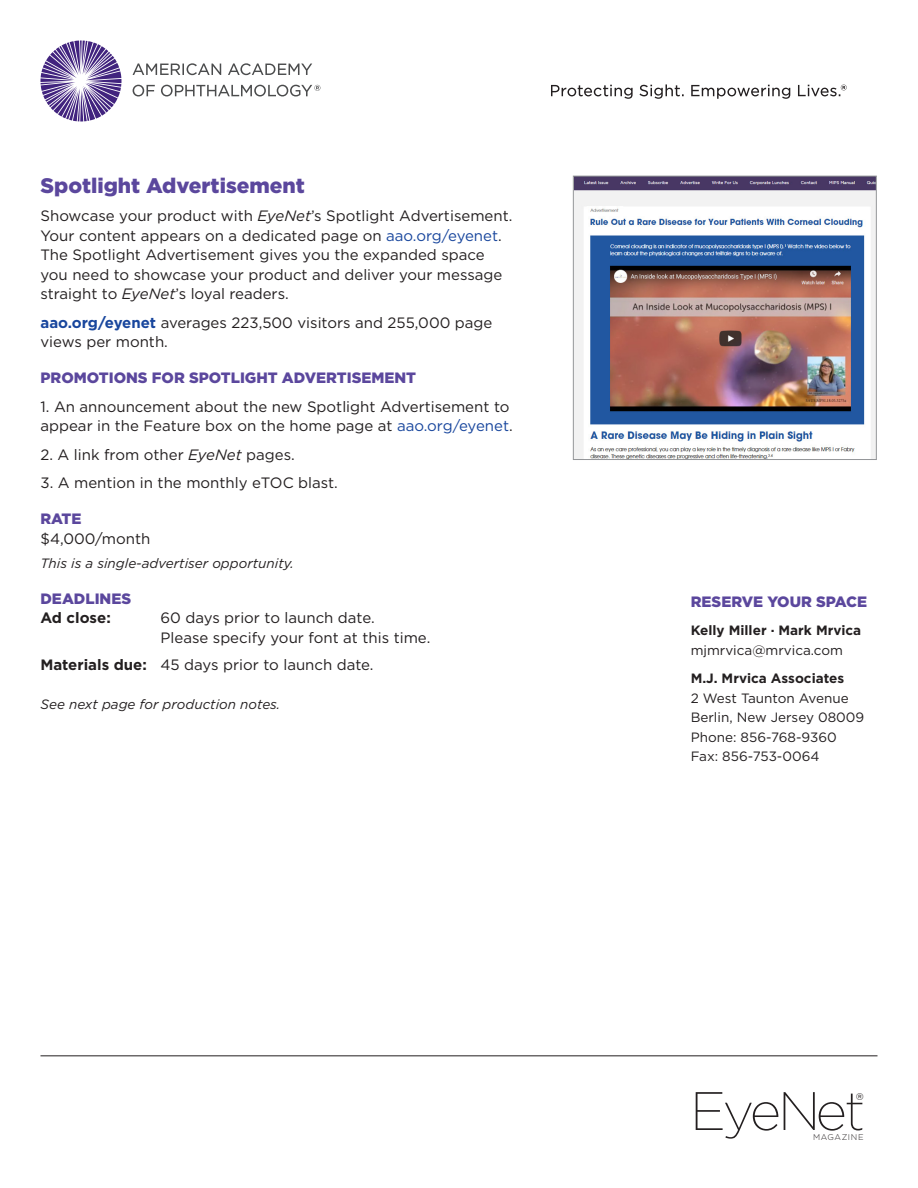
<style>
.page{position:relative;width:918px;height:1188px;background:#fff}
.page>*{position:absolute;margin:0;border:0;box-sizing:border-box;transform-origin:0 0}
.Rate_card_title{font:900 21px "Gotham";color:#5b479d}
.ED_BOARD_subspec{font:300 19.5px "Gotham";color:#231f20}
.Rate_card_body{font:15px/19.5px "Gotham";color:#231f20}
.Rate_card_subhead{font:900 15px "Gotham";color:#5b479d}
.Rate_card_body-2{font:700 15px "Gotham";color:#231f20}
.Rate_card_body-3{font:13.5px "Gotham";color:#231f20}
.Rate_card_body-4{font:italic 13.5px "Gotham";color:#231f20}
.Rate_card_body-5{font:700 13.5px "Gotham";color:#231f20}
.ED_BOARD_subspec-2{font:300 8.25px "Gotham";letter-spacing:.07em;color:#231f20}
.s1{font-style:italic}
.s2{color:#18469d}
.s3{font-weight:700;color:#18469d}
.s4{font-weight:700}
</style>
<div class="page">
<svg style="left:41px;top:40px;width:81px;height:82px"></svg>
<svg style="left:133px;top:63px;width:187px;height:33px"></svg>
<svg style="left:551px;top:84px;width:296px;height:15px"></svg>
<hr style="left:40px;top:1055px;width:838px;height:1px;background:#231f20">
<svg style="left:696px;top:1092px;width:82px;height:47px"></svg>
<svg style="left:784px;top:1092px;width:79px;height:39px"></svg>
<img style="left:575px;top:178px;width:300px;height:280px">
<div style="left:573px;top:176px;width:304px;height:284px;border:1px solid #939598"></div>
<p class="Rate_card_title" style="left:40px;top:171px;width:266px">Spotlight Advertisement</p>
<p class="Rate_card_body" style="left:40px;top:206px;width:473px">Showcase your product with <span class="s1">EyeNet</span>’s Spotlight Advertisement.<br>Your content appears on a dedicated page on <span class="s2">aao.org/eyenet</span>.<br>The Spotlight Advertisement gives you the expanded space you need to showcase your product and deliver your message straight to <span class="s1">EyeNet</span>’s loyal readers.</p>
<p class="Rate_card_body" style="left:40px;top:313px;width:453px"><span class="s3">aao.org/eyenet</span> averages 223,500 visitors and 255,000 page views per month.</p>
<p class="Rate_card_subhead" style="left:40px;top:368px;width:377px">PROMOTIONS FOR SPOTLIGHT ADVERTISEMENT</p>
<p class="Rate_card_body" style="left:40px;top:397px;width:474px">1. An announcement about the new Spotlight Advertisement to appear in the Feature box on the home page at <span class="s2">aao.org/eyenet</span>.</p>
<p class="Rate_card_body" style="left:40px;top:445px;width:256px">2. A link from other <span class="s1">EyeNet</span> pages.</p>
<p class="Rate_card_body" style="left:40px;top:473px;width:299px">3. A mention in the monthly eTOC blast.</p>
<p class="Rate_card_subhead" style="left:40px;top:509px;width:43px">RATE</p>
<p class="Rate_card_body" style="left:40px;top:529px;width:111px">$4,000/month</p>
<p class="Rate_card_body-4" style="left:40px;top:554px;width:255px">This is a single-advertiser opportunity.</p>
<p class="Rate_card_subhead" style="left:40px;top:588px;width:92px">DEADLINES</p>
<p class="Rate_card_body-2" style="left:40px;top:608px;width:72px">Ad close:</p>
<p class="Rate_card_body" style="left:160px;top:608px;width:271px">60 days prior to launch date.<br>Please specify your font at this time.</p>
<p class="Rate_card_body" style="left:40px;top:655px;width:335px"><span class="s4">Materials due:</span> 45 days prior to launch date.</p>
<p class="Rate_card_body-4" style="left:40px;top:695px;width:241px">See next page for production notes.</p>
<p class="Rate_card_subhead" style="left:691px;top:591px;width:178px">RESERVE YOUR SPACE</p>
<p class="Rate_card_body-5" style="left:691px;top:622px;width:172px">Kelly Miller . Mark Mrvica</p>
<p class="Rate_card_body-3" style="left:691px;top:641px;width:154px">mjmrvica@mrvica.com</p>
<p class="Rate_card_body-5" style="left:691px;top:670px;width:155px">M.J. Mrvica Associates</p>
<p class="Rate_card_body-3" style="left:691px;top:689px;width:160px">2 West Taunton Avenue</p>
<p class="Rate_card_body-3" style="left:691px;top:709px;width:175px">Berlin, New Jersey 08009</p>
<p class="Rate_card_body-3" style="left:691px;top:728px;width:148px">Phone: 856-768-9360</p>
<p class="Rate_card_body-3" style="left:691px;top:748px;width:130px">Fax: 856-753-0064</p>
<p class="ED_BOARD_subspec" style="left:856px;top:1088px;width:10px">®</p>
<p class="ED_BOARD_subspec-2" style="left:813px;top:1132px;width:52px">MAGAZINE</p>
</div>
